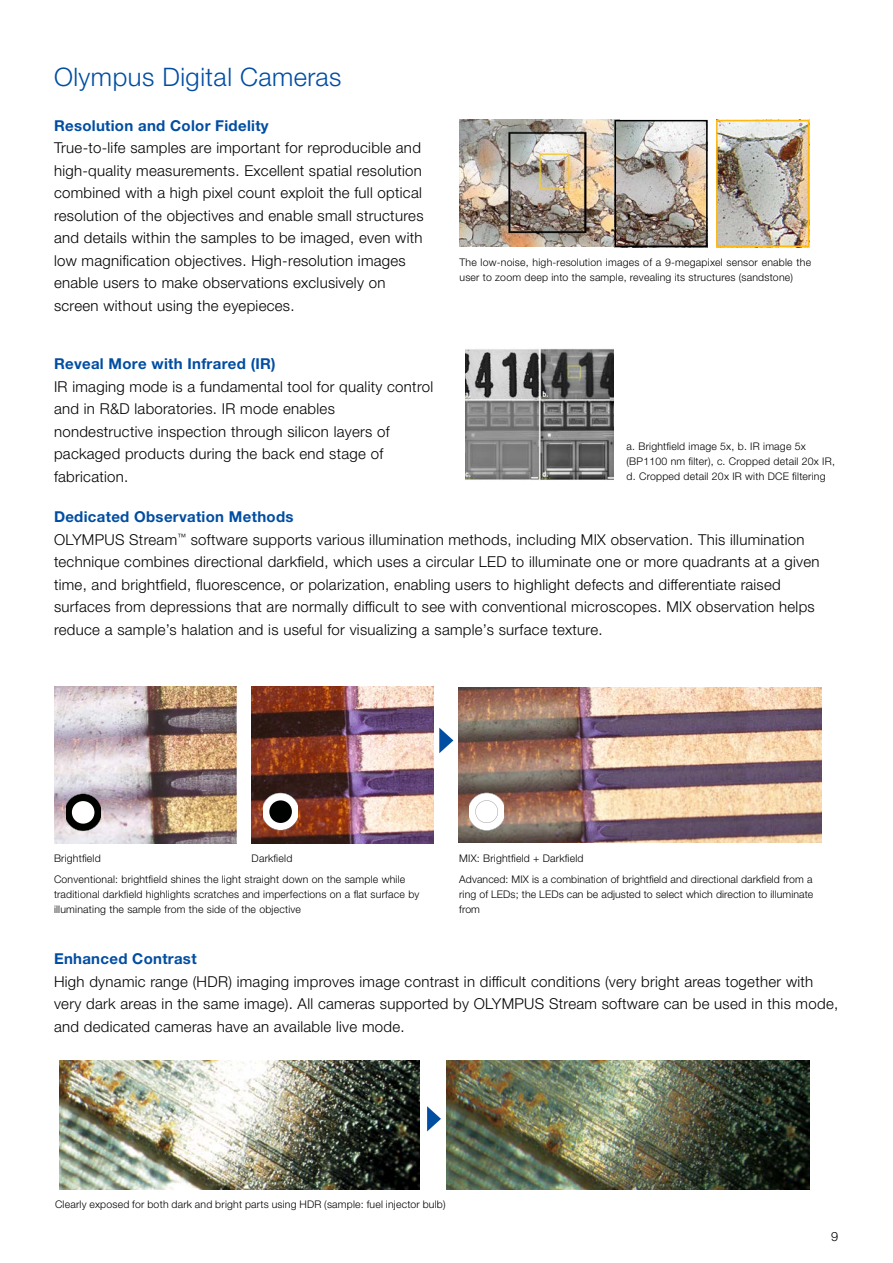
<style>
.page{position:relative;width:893px;height:1263px;background:#fff}
.page>*{position:absolute;margin:0;border:0;box-sizing:border-box;transform-origin:0 0}
.t1{font:300 25.5px "Helvetica Neue LTW1 G";letter-spacing:.02em;color:#014da2}
.t2{font:300 15px/22.5px "Helvetica Neue LTW1 G";letter-spacing:.02em;color:#000}
.t3{font:700 15px "Helvetica Neue LTW1 G";letter-spacing:.02em;color:#014da2}
.t4{font:300 12.75px "Helvetica Neue LT Std";color:#000}
.t5{font:300 10.5px/15px "Helvetica Neue LTW1 G";letter-spacing:.02em;color:#000}
.s1{font-weight:700;color:#014da2}
</style>
<div class="page">
<img style="left:459px;top:120px;width:155px;height:127px">
<img style="left:617px;top:123px;width:88px;height:121px">
<div style="left:614px;top:120px;width:94px;height:127px;border:2px solid #000"></div>
<img style="left:719px;top:123px;width:87px;height:121px">
<div style="left:716px;top:120px;width:93px;height:127px;border:2px solid #fdb812"></div>
<img style="left:54px;top:686px;width:182px;height:157px">
<img style="left:252px;top:686px;width:182px;height:157px">
<img style="left:459px;top:687px;width:363px;height:156px">
<img style="left:59px;top:1060px;width:360px;height:129px">
<img style="left:447px;top:1060px;width:362px;height:129px">
<svg style="left:263px;top:793px;width:35px;height:37px"></svg>
<svg style="left:66px;top:793px;width:34px;height:38px"></svg>
<div style="left:72px;top:801px;width:22px;height:23px;background:#fff;border-radius:50%"></div>
<svg style="left:470px;top:793px;width:34px;height:37px"></svg>
<img style="left:466px;top:348px;width:147px;height:132px">
<svg style="left:439px;top:728px;width:14px;height:25px"></svg>
<svg style="left:427px;top:1106px;width:14px;height:25px"></svg>
<h1 class="t1" style="left:54px;top:61px;width:289px">Olympus Digital Cameras</h1>
<p class="t3" style="left:54px;top:116px;width:216px">Resolution and Color Fidelity</p>
<p class="t2" style="left:54px;top:136px;width:371px">True-to-life samples are important for reproducible and high-quality measurements. Excellent spatial resolution combined with a high pixel count exploit the full optical resolution of the objectives and enable small structures and details within the samples to be imaged, even with low magnification objectives. High-resolution images enable users to make observations exclusively on screen without using the eyepieces.</p>
<p class="t3" style="left:54px;top:355px;width:223px">Reveal More with Infrared (IR)</p>
<p class="t2" style="left:54px;top:375px;width:381px">IR imaging mode is a fundamental tool for quality control and in R&amp;D laboratories. IR mode enables nondestructive inspection through silicon layers of packaged products during the back end stage of fabrication.</p>
<p class="t5" style="left:459px;top:255px;width:353px">The low-noise, high-resolution images of a 9-megapixel sensor enable the user to zoom deep into the sample, revealing its structures (sandstone)</p>
<p class="t5" style="left:627px;top:439px;width:210px">a. Brightfield image 5x, b. IR image 5x (BP1100 nm filter), c. Cropped detail 20x IR, d. Cropped detail 20x IR with DCE filtering</p>
<p class="t2" style="left:54px;top:506px;width:767px"><span class="s1">Dedicated Observation Methods<br></span>OLYMPUS Stream<sup>™</sup> software supports various illumination methods, including MIX observation. This illumination technique combines directional darkfield, which uses a circular LED to illuminate one or more quadrants at a given time, and brightfield, fluorescence, or polarization, enabling users to highlight defects and differentiate raised surfaces from depressions that are normally difficult to see with conventional microscopes. MIX observation helps reduce a sample’s halation and is useful for visualizing a sample’s surface texture.</p>
<p class="t5" style="left:54px;top:851px;width:48px">Brightfield</p>
<p class="t5" style="left:252px;top:850px;width:42px">Darkfield</p>
<p class="t5" style="left:459px;top:850px;width:126px">MIX: Brightfield + Darkfield</p>
<p class="t5" style="left:54px;top:872px;width:367px">Conventional: brightfield shines the light straight down on the sample while traditional darkfield highlights scratches and imperfections on a flat surface by illuminating the sample from the side of the objective</p>
<p class="t5" style="left:459px;top:872px;width:355px;text-align:justify">Advanced: MIX is a combination of brightfield and directional darkfield from a ring of LEDs; the LEDs can be adjusted to select which direction to illuminate from</p>
<p class="t3" style="left:54px;top:950px;width:144px">Enhanced Contrast</p>
<p class="t2" style="left:54px;top:970px;width:786px">High dynamic range (HDR) imaging improves image contrast in difficult conditions (very bright areas together with very dark areas in the same image). All cameras supported by OLYMPUS Stream software can be used in this mode, and dedicated cameras have an available live mode.</p>
<p class="t5" style="left:55px;top:1197px;width:392px">Clearly exposed for both dark and bright parts using HDR (sample: fuel injector bulb)</p>
<p class="t4" style="left:831px;top:1229px;width:9px">9</p>
</div>
